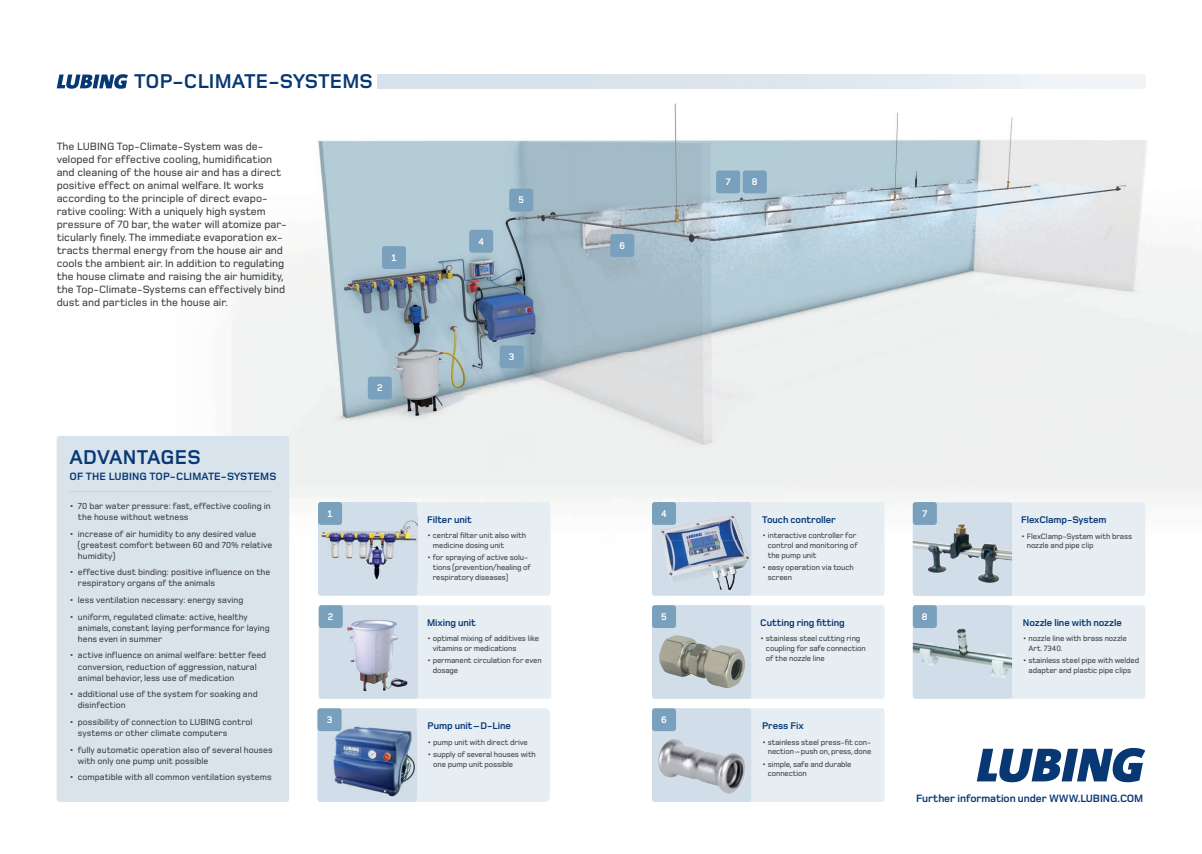
<style>
.page{position:relative;width:1202px;height:854px;background:#fff}
.page>*{position:absolute;margin:0;border:0;box-sizing:border-box;transform-origin:0 0}
.t1{font:700 20.7px "Foundry Monoline";letter-spacing:.01em;color:#073874}
.t2{font:500 11px/13px "Foundry Monoline";color:#3d3d3e}
.t3{font:700 11px "Foundry Monoline";letter-spacing:-.01em;color:#073874}
.t4{font:700 11px "Foundry Monoline";letter-spacing:.01em;color:#073874}
.t5{font:700 10px "Foundry Monoline";letter-spacing:-.01em;color:#073874}
.t6{font:700 10px "Foundry Monoline";color:#fff}
.t7{font:500 9px/11px "Foundry Monoline";color:#3d3d3e}
.t8{font:500 8px/9.6px "Foundry Monoline";letter-spacing:-.015em;color:#3d3d3e}
</style>
<div class="page">
<img style="left:231px;top:74px;width:971px;height:453px">
<img style="left:550px;top:527px;width:1px;height:36px">
<img style="left:884px;top:527px;width:29px;height:36px">
<svg style="left:977px;top:747px;width:168px;height:35px"></svg>
<div style="left:652px;top:502px;width:232px;height:93px;background:#e6edf3;border-radius:3px"></div>
<div style="left:652px;top:502px;width:99px;height:93px;background:#d1dee9;border-radius:3px"></div>
<img style="left:661px;top:523px;width:29px;height:41px">
<img style="left:690px;top:518px;width:30px;height:69px">
<img style="left:720px;top:515px;width:23px;height:25px">
<img style="left:720px;top:540px;width:29px;height:25px">
<img style="left:667px;top:564px;width:23px;height:19px">
<svg style="left:720px;top:564px;width:5px;height:13px"></svg>
<div style="left:913px;top:502px;width:232px;height:93px;background:#e6edf3;border-radius:3px"></div>
<div style="left:913px;top:502px;width:99px;height:93px;background:#d1dee9;border-radius:3px"></div>
<img style="left:913px;top:523px;width:99px;height:59px">
<div style="left:652px;top:502px;width:24px;height:22px;background:#79a0bd;border-radius:3px"></div>
<div style="left:913px;top:502px;width:24px;height:22px;background:#79a0bd;border-radius:3px"></div>
<div style="left:318px;top:502px;width:232px;height:93px;background:#e6edf3;border-radius:3px"></div>
<div style="left:652px;top:605px;width:232px;height:93px;background:#e6edf3;border-radius:3px"></div>
<div style="left:652px;top:708px;width:232px;height:93px;background:#e6edf3;border-radius:3px"></div>
<div style="left:652px;top:708px;width:99px;height:93px;background:#d1dee9;border-radius:3px"></div>
<img style="left:658px;top:739px;width:88px;height:54px">
<div style="left:318px;top:502px;width:99px;height:93px;background:#d1dee9;border-radius:3px"></div>
<img style="left:319px;top:520px;width:98px;height:60px">
<div style="left:652px;top:708px;width:24px;height:23px;background:#79a0bd;border-radius:3px"></div>
<div style="left:652px;top:605px;width:99px;height:93px;background:#d1dee9;border-radius:3px"></div>
<img style="left:659px;top:635px;width:86px;height:53px">
<div style="left:652px;top:605px;width:24px;height:22px;background:#79a0bd;border-radius:3px"></div>
<div style="left:382px;top:246px;width:24px;height:23px;background:#79a0bd;border-radius:3px"></div>
<div style="left:368px;top:376px;width:24px;height:23px;background:#79a0bd;border-radius:3px"></div>
<div style="left:57px;top:436px;width:232px;height:365px;background:#d8e3ec;border-radius:3px"></div>
<div style="left:500px;top:345px;width:24px;height:23px;background:#79a0bd;border-radius:3px"></div>
<div style="left:913px;top:605px;width:232px;height:93px;background:#e6edf3;border-radius:3px"></div>
<div style="left:469px;top:230px;width:24px;height:22px;background:#79a0bd;border-radius:3px"></div>
<div style="left:318px;top:502px;width:24px;height:22px;background:#79a0bd;border-radius:3px"></div>
<div style="left:610px;top:234px;width:24px;height:23px;background:#79a0bd;border-radius:3px"></div>
<div style="left:509px;top:189px;width:24px;height:22px;background:#79a0bd;border-radius:3px"></div>
<div style="left:716px;top:170px;width:24px;height:23px;background:#79a0bd;border-radius:3px"></div>
<div style="left:743px;top:170px;width:24px;height:23px;background:#79a0bd;border-radius:3px"></div>
<div style="left:416px;top:708px;width:134px;height:93px;background:#e6edf3"></div>
<div style="left:317px;top:708px;width:100px;height:93px;background:#d1dee9;border-radius:3px"></div>
<img style="left:332px;top:726px;width:83px;height:70px">
<div style="left:317px;top:708px;width:25px;height:23px;background:#79a0bd;border-radius:3px"></div>
<div style="left:319px;top:605px;width:232px;height:93px;background:#e6edf3;border-radius:3px"></div>
<div style="left:319px;top:605px;width:99px;height:93px;background:#d1dee9;border-radius:3px"></div>
<img style="left:347px;top:620px;width:61px;height:71px">
<div style="left:319px;top:605px;width:24px;height:22px;background:#79a0bd;border-radius:3px"></div>
<div style="left:913px;top:605px;width:99px;height:93px;background:#d1dee9;border-radius:3px"></div>
<img style="left:913px;top:628px;width:99px;height:50px">
<div style="left:913px;top:605px;width:24px;height:22px;background:#79a0bd;border-radius:3px"></div>
<svg style="left:57px;top:74px;width:71px;height:15px"></svg>
<hr style="left:69px;top:491px;width:203px;height:1px;background:#c4d4e3">
<img style="left:378px;top:74px;width:767px;height:14px">
<h1 class="t1" style="left:134px;top:71px;width:240px">TOP-CLIMATE-SYSTEMS</h1>
<p class="t2" style="left:57px;top:140px;width:231px">The LUBING Top-Climate-System was de&shy;veloped for effective cooling, humidification and cleaning of the house air and has a direct positive effect on animal welfare. It works according to the principle of direct evapo&shy;rative cooling: With a uniquely high system pressure of 70 bar, the water will atomize par&shy;ticularly finely. The immediate evaporation ex&shy;tracts thermal energy from the house air and cools the ambient air. In addition to regulating the house climate and raising the air humidity, the Top-Climate-Systems can effectively bind dust and particles in the house air.</p>
<p class="t6" style="left:392px;top:252px;width:6px">1</p>
<h1 class="t1" style="left:69px;top:446px;width:133px">ADVANTAGES</h1>
<p class="t4" style="left:69px;top:470px;width:209px">OF THE LUBING TOP-CLIMATE-SYSTEMS</p>
<p class="t6" style="left:377px;top:382px;width:7px">2</p>
<p class="t6" style="left:478px;top:236px;width:7px">4</p>
<p class="t6" style="left:518px;top:195px;width:7px">5</p>
<p class="t6" style="left:509px;top:351px;width:7px">3</p>
<p class="t6" style="left:619px;top:240px;width:7px">6</p>
<p class="t6" style="left:726px;top:177px;width:6px">7</p>
<p class="t6" style="left:752px;top:177px;width:7px">8</p>
<p class="t7" style="left:78px;top:501px;width:194px;text-indent:-9px">• 70 bar water pressure: fast, effective cooling in the house without wetness</p>
<p class="t7" style="left:78px;top:528px;width:196px;text-indent:-9px">• increase of air humidity to any desired value (greatest comfort between 60 and 70% relative humidity)</p>
<p class="t7" style="left:78px;top:567px;width:194px;text-indent:-9px">• effective dust binding: positive influence on the respiratory organs of the animals</p>
<p class="t7" style="left:69px;top:595px;width:175px">• less ventilation necessary: energy saving</p>
<p class="t7" style="left:78px;top:611px;width:193px;text-indent:-9px">• uniform, regulated climate: active, healthy animals, constant laying performance for laying hens even in summer</p>
<p class="t7" style="left:78px;top:650px;width:190px;text-indent:-9px">• active influence on animal welfare: better feed conversion, reduction of aggression, natural animal behavior, less use of medication</p>
<p class="t7" style="left:78px;top:689px;width:181px;text-indent:-9px">• additional use of the system for soaking and disinfection</p>
<p class="t7" style="left:78px;top:716px;width:176px;text-indent:-9px">• possibility of connection to LUBING control systems or other climate computers</p>
<p class="t7" style="left:78px;top:744px;width:196px;text-indent:-9px">• fully automatic operation also of several houses with only one pump unit possible</p>
<p class="t7" style="left:69px;top:772px;width:204px">• compatible with all common ventilation systems</p>
<p class="t6" style="left:328px;top:508px;width:6px">1</p>
<p class="t5" style="left:427px;top:514px;width:46px">Filter unit</p>
<p class="t8" style="left:433px;top:531px;width:95px;text-indent:-6px">• central filter unit also with medicine dosing unit</p>
<p class="t8" style="left:433px;top:553px;width:100px;text-indent:-6px">• for spraying of active solu&shy;tions (prevention/healing of respiratory diseases)</p>
<p class="t6" style="left:661px;top:508px;width:7px">4</p>
<p class="t6" style="left:922px;top:508px;width:6px">7</p>
<p class="t5" style="left:762px;top:514px;width:75px">Touch controller</p>
<p class="t8" style="left:768px;top:531px;width:92px;text-indent:-6px">• interactive controller for control and monitoring of the pump unit</p>
<p class="t8" style="left:768px;top:562px;width:88px;text-indent:-6px">• easy operation via touch screen</p>
<p class="t6" style="left:328px;top:611px;width:7px">2</p>
<p class="t6" style="left:922px;top:611px;width:7px">8</p>
<p class="t6" style="left:661px;top:611px;width:7px">5</p>
<p class="t5" style="left:760px;top:617px;width:86px">Cutting ring fitting</p>
<p class="t8" style="left:766px;top:634px;width:101px;text-indent:-6px">• stainless steel cutting ring coupling for safe connection of the nozzle line</p>
<p class="t5" style="left:427px;top:617px;width:50px">Mixing unit</p>
<p class="t8" style="left:433px;top:634px;width:108px;text-indent:-6px">• optimal mixing of additives like vitamins or medications</p>
<p class="t8" style="left:433px;top:656px;width:110px;text-indent:-6px">• permanent circulation for even dosage</p>
<p class="t6" style="left:327px;top:714px;width:7px">3</p>
<p class="t5" style="left:428px;top:720px;width:85px">Pump unit – D-Line</p>
<p class="t8" style="left:428px;top:737px;width:102px">• pump unit with direct drive</p>
<p class="t8" style="left:433px;top:749px;width:104px;text-indent:-6px">• supply of several houses with one pump unit possible</p>
<p class="t6" style="left:661px;top:714px;width:7px">6</p>
<p class="t5" style="left:762px;top:720px;width:43px">Press Fix</p>
<p class="t8" style="left:762px;top:737px;width:111px;text-align:right">• stainless steel press-fit con&shy;nection – push on, press, done</p>
<p class="t8" style="left:768px;top:759px;width:85px;text-indent:-6px">• simple, safe and durable connection</p>
<p class="t5" style="left:1021px;top:514px;width:87px">FlexClamp-System</p>
<p class="t8" style="left:1027px;top:531px;width:107px;text-indent:-6px">• FlexClamp-System with brass nozzle and pipe clip</p>
<p class="t5" style="left:1023px;top:617px;width:100px">Nozzle line with nozzle</p>
<p class="t8" style="left:1029px;top:634px;width:100px;text-indent:-6px">• nozzle line with brass nozzle<br>Art. 7340.</p>
<p class="t8" style="left:1023px;top:656px;width:118px;text-align:center">• stainless steel pipe with welded adapter and plastic pipe clips</p>
<p class="t3" style="left:916px;top:792px;width:229px">Further information under WWW.LUBING.COM</p>
</div>
